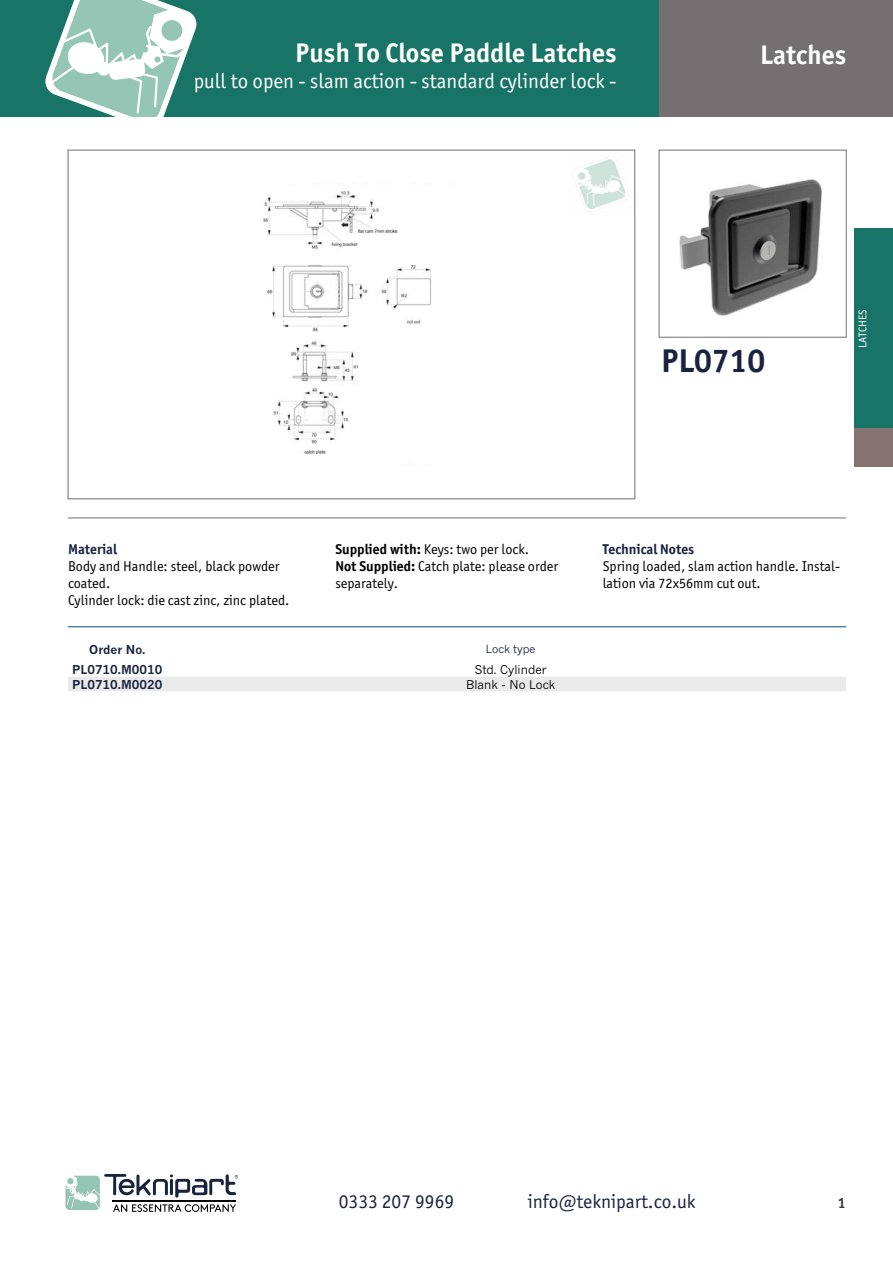
<style>
.page{position:relative;width:893px;height:1263px;background:#fff}
.page>*{position:absolute;margin:0;border:0;box-sizing:border-box;transform-origin:0 0}
.t1{font:700 33px "Officina Sans ITC Pro";color:#192340}
.t2{font:700 27px "Officina Sans ITC Pro";color:#fff}
.t3{font:21px "Officina Sans ITC Pro";color:#fff}
.t4{font:19.5px "Officina Sans ITC Pro";color:#192340}
.t5{font:700 15px "Officina Sans ITC Pro";color:#3c3c3b}
.t6{font:14.25px/17.1px "Officina Sans ITC Pro";color:#000}
.t7{font:700 14.25px "Officina Sans ITC Pro";color:#192340}
.t8{font:700 12px "News Gothic MT Pro";color:#192340}
.t9{font:12px "News Gothic MT Pro";color:#000}
.t10{font:11.25px "Officina Sans ITC Pro";color:#fff}
.t11{font:11.1px "News Gothic MT Pro";color:#192340}
.s1{font-weight:700}
</style>
<div class="page">
<div style="left:0;top:0;width:659px;height:116px;background:#177466"></div>
<svg style="left:45px;top:0;width:152px;height:116px"></svg>
<div style="left:659px;top:0;width:234px;height:116px;background:#746f70"></div>
<div style="left:855px;top:228px;width:38px;height:200px;background:#177466"></div>
<div style="left:855px;top:428px;width:38px;height:38px;background:#847370"></div>
<div style="left:68px;top:677px;width:778px;height:14px;background:#eaeaeb"></div>
<img style="left:263px;top:191px;width:169px;height:264px">
<img style="left:572px;top:157px;width:57px;height:55px">
<div style="left:659px;top:150px;width:187px;height:187px;border:1px solid #746f70"></div>
<img style="left:679px;top:179px;width:143px;height:137px">
<svg style="left:65px;top:1174px;width:173px;height:38px"></svg>
<hr style="left:68px;top:518px;width:778px;height:1px;background:#746f70">
<hr style="left:68px;top:626px;width:778px;height:1px;background:#00488d">
<h2 class="t2" style="left:295px;top:36px;width:323px">Push To Close Paddle Latches</h2>
<h2 class="t2" style="left:760px;top:38px;width:87px">Latches</h2>
<h3 class="t3" style="left:194px;top:69px;width:424px">pull to open - slam action - standard cylinder lock -</h3>
<h1 class="t1" style="left:661px;top:340px;width:105px">PL0710</h1>
<p class="t10" style="left:856px;top:348px;width:40px;rotate:-90deg">LATCHES</p>
<p class="t7" style="left:68px;top:540px;width:51px">Material</p>
<p class="t6" style="left:68px;top:558px;width:223px">Body and Handle: steel, black powder coated.<br>Cylinder lock: die cast zinc, zinc plated.</p>
<p class="t6" style="left:335px;top:541px;width:224px"><span class="s1">Supplied with:</span> Keys: two per lock.<br><span class="s1">Not Supplied:</span> Catch plate: please order separately.</p>
<p class="t7" style="left:603px;top:540px;width:93px">Technical Notes</p>
<p class="t6" style="left:603px;top:558px;width:238px">Spring loaded, slam action handle. Instal&shy;lation via 72x56mm cut out.</p>
<p class="t8" style="left:89px;top:642px;width:58px">Order No.</p>
<p class="t11" style="left:486px;top:642px;width:51px">Lock type</p>
<p class="t8" style="left:72px;top:662px;width:92px">PL0710.M0010</p>
<p class="t9" style="left:475px;top:662px;width:73px">Std. Cylinder</p>
<p class="t8" style="left:72px;top:677px;width:92px">PL0710.M0020</p>
<p class="t9" style="left:466px;top:677px;width:91px">Blank - No Lock</p>
<h3 class="t4" style="left:339px;top:1189px;width:117px">0333 207 9969</h3>
<h3 class="t4" style="left:528px;top:1189px;width:169px">info@teknipart.co.uk</h3>
<p class="t5" style="left:838px;top:1193px;width:10px">1</p>
</div>
